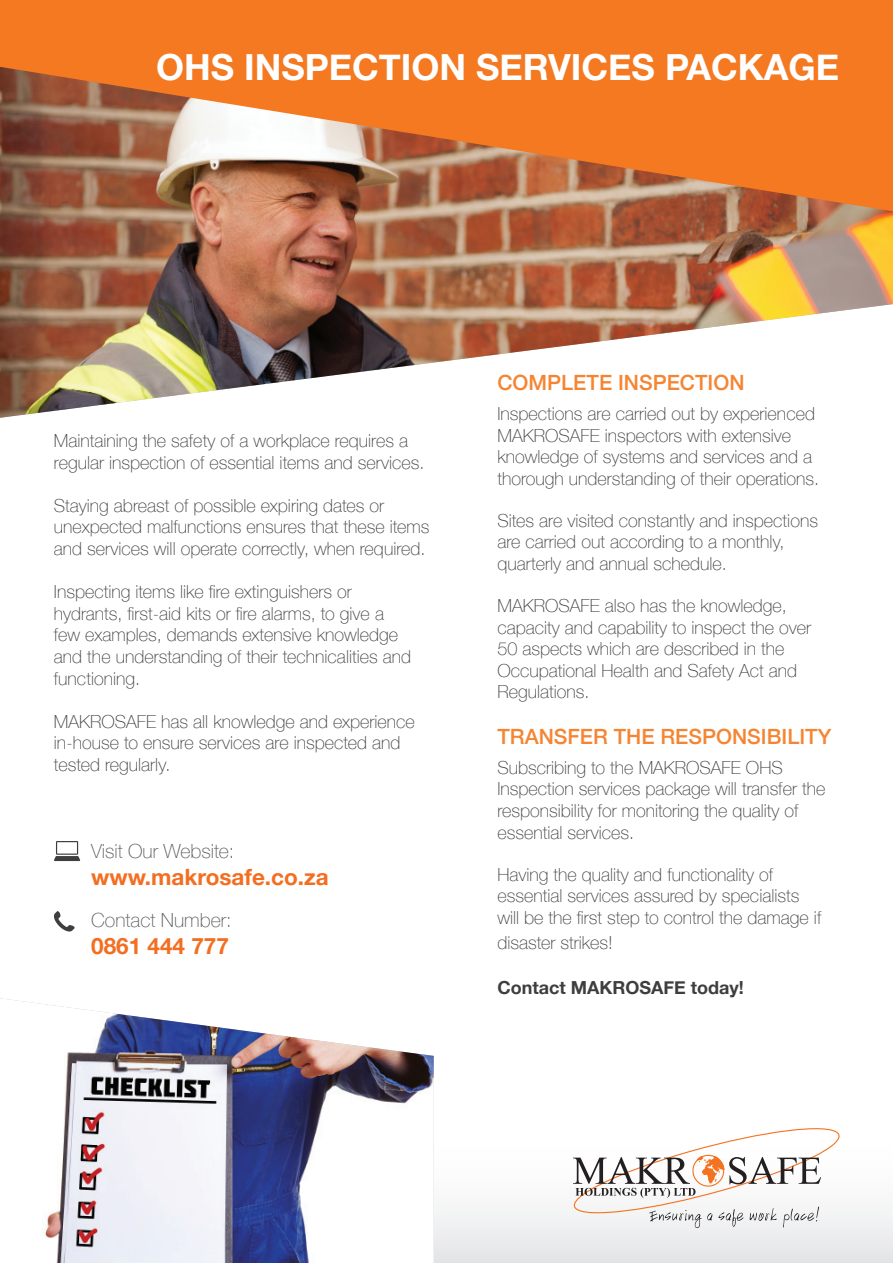
<style>
.page{position:relative;width:893px;height:1263px;background:#fff}
.page>*{position:absolute;margin:0;border:0;box-sizing:border-box;transform-origin:0 0}
.t1{font:700 36px "Helvetica Neue";color:#fff}
.t2{font:700 22.5px "Helvetica Neue";color:#f36e21}
.t3{font:500 21px "Helvetica Neue";color:#f58532}
.t4{font:100 19.5px "Helvetica Neue";color:#57585a}
.t5{font:100 18px/21.6px "Helvetica Neue";color:#3e3e3f}
.t6{font:700 18px "Helvetica Neue";color:#3e3e3f}
</style>
<div class="page">
<svg style="left:434px;top:1209px;width:459px;height:54px"></svg>
<img style="left:0;top:998px;width:434px;height:265px">
<img style="left:0;top:213px;width:893px;height:205px">
<svg style="left:0;top:0;width:893px;height:213px;background:#da7a39"></svg>
<svg style="left:566px;top:1128px;width:281px;height:100px"></svg>
<svg style="left:54px;top:911px;width:21px;height:21px"></svg>
<svg style="left:54px;top:841px;width:26px;height:20px"></svg>
<h1 class="t1" style="left:156px;top:45px;width:684px">OHS INSPECTION SERVICES PACKAGE</h1>
<p class="t5" style="left:54px;top:429px;width:372px">Maintaining the safety of a workplace requires a regular inspection of essential items and services.</p>
<p class="t5" style="left:54px;top:494px;width:377px">Staying abreast of possible expiring dates or unexpected malfunctions ensures that these items and services will operate correctly, when required.</p>
<p class="t5" style="left:54px;top:581px;width:359px">Inspecting items like fire extinguishers or hydrants, first-aid kits or fire alarms, to give a few examples, demands extensive knowledge and the understanding of their technicalities and functioning.</p>
<p class="t5" style="left:54px;top:710px;width:362px">MAKROSAFE has all knowledge and experience in-house to ensure services are inspected and tested regularly.</p>
<p class="t4" style="left:91px;top:839px;width:145px">Visit Our Website:</p>
<p class="t2" style="left:91px;top:863px;width:239px">www.makrosafe.co.za</p>
<p class="t4" style="left:91px;top:908px;width:142px">Contact Number:</p>
<p class="t2" style="left:91px;top:932px;width:139px">0861 444 777</p>
<p class="t3" style="left:497px;top:370px;width:249px">COMPLETE INSPECTION</p>
<p class="t5" style="left:497px;top:403px;width:323px">Inspections are carried out by experienced MAKROSAFE inspectors with extensive knowledge of systems and services and a thorough understanding of their operations.</p>
<p class="t5" style="left:497px;top:509px;width:322px">Sites are visited constantly and inspections are carried out according to a monthly, quarterly and annual schedule.</p>
<p class="t5" style="left:497px;top:594px;width:315px">MAKROSAFE also has the knowledge, capacity and capability to inspect the over 50 aspects which are described in the Occupational Health and Safety Act and Regulations.</p>
<p class="t3" style="left:497px;top:723px;width:335px">TRANSFER THE RESPONSIBILITY</p>
<p class="t5" style="left:497px;top:756px;width:329px">Subscribing to the MAKROSAFE OHS Inspection services package will transfer the responsibility for monitoring the quality of essential services.</p>
<p class="t5" style="left:497px;top:863px;width:325px">Having the quality and functionality of essential services assured by specialists will be the first step to control the damage if</p>
<p class="t5" style="left:497px;top:931px;width:117px">disaster strikes!</p>
<p class="t6" style="left:497px;top:977px;width:248px">Contact MAKROSAFE today!</p>
</div>
